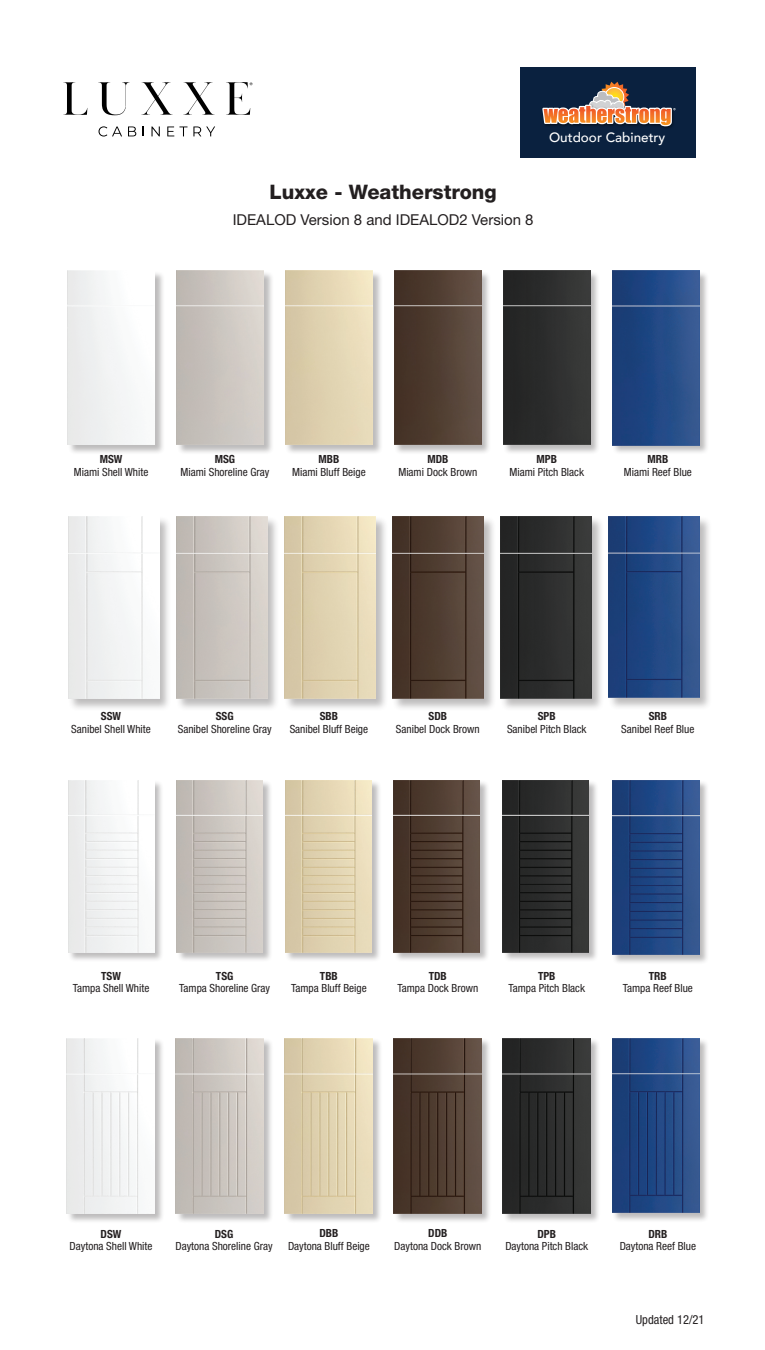
<style>
.page{position:relative;width:765px;height:1350px;background:#fff}
.page>*{position:absolute;margin:0;border:0;box-sizing:border-box;transform-origin:0 0}
.t1{font:800 20px "Helvetica Neue LT Std";color:#231f20}
.t2{font:15px "Helvetica Neue LT Std";color:#231f20}
.t3{font:500 13.5px "Avenir";color:#fff}
.t4{font:condensed 12.5px "Helvetica Neue LT Std";color:#231f20}
.t5{font:condensed 11.25px "Helvetica Neue LT Std";color:#231f20}
.t6{font:700 condensed 11.25px "Helvetica Neue LT Std";color:#231f20}
</style>
<div class="page">
<div style="left:285px;top:270px;width:98px;height:185px;background:#231f20;opacity:.3"></div>
<img style="left:285px;top:270px;width:87px;height:175px">
<div style="left:394px;top:270px;width:98px;height:185px;background:#231f20;opacity:.3"></div>
<img style="left:394px;top:270px;width:87px;height:175px">
<div style="left:503px;top:270px;width:98px;height:185px;background:#231f20;opacity:.3"></div>
<img style="left:503px;top:270px;width:87px;height:175px">
<div style="left:612px;top:270px;width:98px;height:185px;background:#231f20;opacity:.3"></div>
<img style="left:612px;top:270px;width:87px;height:175px">
<div style="left:176px;top:270px;width:98px;height:185px;background:#231f20;opacity:.3"></div>
<img style="left:176px;top:270px;width:88px;height:175px">
<div style="left:67px;top:270px;width:98px;height:185px;background:#231f20;opacity:.3"></div>
<img style="left:68px;top:270px;width:87px;height:175px">
<div style="left:284px;top:1038px;width:99px;height:186px;background:#231f20;opacity:.3"></div>
<img style="left:285px;top:1038px;width:87px;height:175px">
<div style="left:394px;top:1038px;width:98px;height:186px;background:#231f20;opacity:.3"></div>
<img style="left:394px;top:1038px;width:87px;height:175px">
<div style="left:503px;top:1038px;width:98px;height:186px;background:#231f20;opacity:.3"></div>
<img style="left:503px;top:1038px;width:87px;height:175px">
<div style="left:175px;top:1038px;width:98px;height:186px;background:#231f20;opacity:.3"></div>
<img style="left:175px;top:1038px;width:88px;height:175px">
<div style="left:66px;top:1038px;width:98px;height:186px;background:#231f20;opacity:.3"></div>
<img style="left:66px;top:1038px;width:88px;height:175px">
<div style="left:612px;top:1038px;width:98px;height:185px;background:#231f20;opacity:.3"></div>
<img style="left:612px;top:1038px;width:87px;height:175px">
<div style="left:285px;top:780px;width:96px;height:182px;background:#231f20;opacity:.3"></div>
<img style="left:285px;top:780px;width:86px;height:172px">
<div style="left:394px;top:780px;width:96px;height:182px;background:#231f20;opacity:.3"></div>
<img style="left:394px;top:780px;width:86px;height:172px">
<div style="left:502px;top:780px;width:97px;height:182px;background:#231f20;opacity:.3"></div>
<img style="left:503px;top:780px;width:85px;height:172px">
<div style="left:612px;top:780px;width:98px;height:185px;background:#231f20;opacity:.3"></div>
<img style="left:612px;top:780px;width:87px;height:175px">
<div style="left:177px;top:780px;width:96px;height:182px;background:#231f20;opacity:.3"></div>
<img style="left:177px;top:780px;width:86px;height:172px">
<div style="left:68px;top:780px;width:96px;height:182px;background:#231f20;opacity:.3"></div>
<img style="left:68px;top:780px;width:86px;height:172px">
<div style="left:283px;top:516px;width:105px;height:196px;background:#231f20;opacity:.3"></div>
<img style="left:284px;top:517px;width:91px;height:182px">
<div style="left:392px;top:516px;width:104px;height:196px;background:#231f20;opacity:.3"></div>
<img style="left:392px;top:517px;width:91px;height:182px">
<div style="left:500px;top:516px;width:104px;height:196px;background:#231f20;opacity:.3"></div>
<img style="left:500px;top:517px;width:91px;height:182px">
<div style="left:608px;top:516px;width:104px;height:195px;background:#231f20;opacity:.3"></div>
<img style="left:609px;top:517px;width:90px;height:181px">
<div style="left:175px;top:516px;width:105px;height:196px;background:#231f20;opacity:.3"></div>
<img style="left:176px;top:517px;width:91px;height:182px">
<div style="left:67px;top:516px;width:105px;height:196px;background:#231f20;opacity:.3"></div>
<img style="left:68px;top:517px;width:91px;height:182px">
<div style="left:520px;top:67px;width:176px;height:91px;background:#0a213f"></div>
<img style="left:661px;top:126px;width:11px;height:2px">
<svg style="left:542px;top:82px;width:134px;height:44px"></svg>
<svg style="left:63px;top:82px;width:24px;height:33px"></svg>
<svg style="left:98px;top:82px;width:32px;height:33px"></svg>
<svg style="left:141px;top:82px;width:32px;height:33px"></svg>
<svg style="left:183px;top:82px;width:32px;height:33px"></svg>
<svg style="left:99px;top:126px;width:23px;height:11px"></svg>
<svg style="left:128px;top:126px;width:8px;height:10px"></svg>
<svg style="left:152px;top:126px;width:8px;height:10px"></svg>
<svg style="left:167px;top:126px;width:48px;height:10px"></svg>
<svg style="left:226px;top:82px;width:27px;height:33px"></svg>
<h1 class="t1" style="left:270px;top:180px;width:229px">Luxxe - Weatherstrong</h1>
<h2 class="t2" style="left:233px;top:211px;width:302px">IDEALOD Version 8 and IDEALOD2 Version 8</h2>
<p class="t3" style="left:549px;top:125px;width:118px">Outdoor Cabinetry</p>
<p class="t6" style="left:100px;top:452px;width:24px">MSW</p>
<p class="t5" style="left:74px;top:465px;width:76px">Miami Shell White</p>
<p class="t6" style="left:215px;top:452px;width:22px">MSG</p>
<p class="t5" style="left:180px;top:465px;width:90px">Miami Shoreline Gray</p>
<p class="t6" style="left:319px;top:452px;width:22px">MBB</p>
<p class="t5" style="left:292px;top:465px;width:75px">Miami Bluff Beige</p>
<p class="t6" style="left:427px;top:452px;width:23px">MDB</p>
<p class="t5" style="left:398px;top:465px;width:80px">Miami Dock Brown</p>
<p class="t6" style="left:537px;top:452px;width:22px">MPB</p>
<p class="t5" style="left:510px;top:465px;width:76px">Miami Pitch Black</p>
<p class="t6" style="left:647px;top:452px;width:22px">MRB</p>
<p class="t5" style="left:624px;top:465px;width:70px">Miami Reef Blue</p>
<p class="t6" style="left:101px;top:710px;width:22px">SSW</p>
<p class="t5" style="left:71px;top:722px;width:81px">Sanibel Shell White</p>
<p class="t6" style="left:216px;top:710px;width:19px">SSG</p>
<p class="t5" style="left:178px;top:722px;width:95px">Sanibel Shoreline Gray</p>
<p class="t6" style="left:320px;top:710px;width:20px">SBB</p>
<p class="t5" style="left:290px;top:722px;width:80px">Sanibel Bluff Beige</p>
<p class="t6" style="left:429px;top:710px;width:20px">SDB</p>
<p class="t5" style="left:396px;top:722px;width:85px">Sanibel Dock Brown</p>
<p class="t6" style="left:538px;top:710px;width:19px">SPB</p>
<p class="t5" style="left:507px;top:722px;width:81px">Sanibel Pitch Black</p>
<p class="t6" style="left:649px;top:710px;width:20px">SRB</p>
<p class="t5" style="left:621px;top:722px;width:75px">Sanibel Reef Blue</p>
<p class="t6" style="left:101px;top:969px;width:21px">TSW</p>
<p class="t5" style="left:73px;top:982px;width:78px">Tampa Shell White</p>
<p class="t6" style="left:216px;top:969px;width:19px">TSG</p>
<p class="t5" style="left:179px;top:982px;width:92px">Tampa Shoreline Gray</p>
<p class="t6" style="left:320px;top:969px;width:19px">TBB</p>
<p class="t5" style="left:291px;top:982px;width:77px">Tampa Bluff Beige</p>
<p class="t6" style="left:429px;top:969px;width:20px">TDB</p>
<p class="t5" style="left:397px;top:982px;width:82px">Tampa Dock Brown</p>
<p class="t6" style="left:538px;top:969px;width:19px">TPB</p>
<p class="t5" style="left:508px;top:982px;width:78px">Tampa Pitch Black</p>
<p class="t6" style="left:649px;top:969px;width:19px">TRB</p>
<p class="t5" style="left:623px;top:982px;width:72px">Tampa Reef Blue</p>
<p class="t6" style="left:101px;top:1227px;width:22px">DSW</p>
<p class="t5" style="left:70px;top:1240px;width:84px">Daytona Shell White</p>
<p class="t6" style="left:215px;top:1227px;width:20px">DSG</p>
<p class="t5" style="left:176px;top:1240px;width:99px">Daytona Shoreline Gray</p>
<p class="t6" style="left:319px;top:1227px;width:20px">DBB</p>
<p class="t5" style="left:288px;top:1239px;width:83px">Daytona Bluff Beige</p>
<p class="t6" style="left:428px;top:1227px;width:21px">DDB</p>
<p class="t5" style="left:394px;top:1240px;width:89px">Daytona Dock Brown</p>
<p class="t6" style="left:538px;top:1227px;width:20px">DPB</p>
<p class="t5" style="left:505px;top:1240px;width:84px">Daytona Pitch Black</p>
<p class="t6" style="left:648px;top:1227px;width:20px">DRB</p>
<p class="t5" style="left:620px;top:1240px;width:78px">Daytona Reef Blue</p>
<p class="t4" style="left:636px;top:1312px;width:70px">Updated 12/21</p>
</div>
